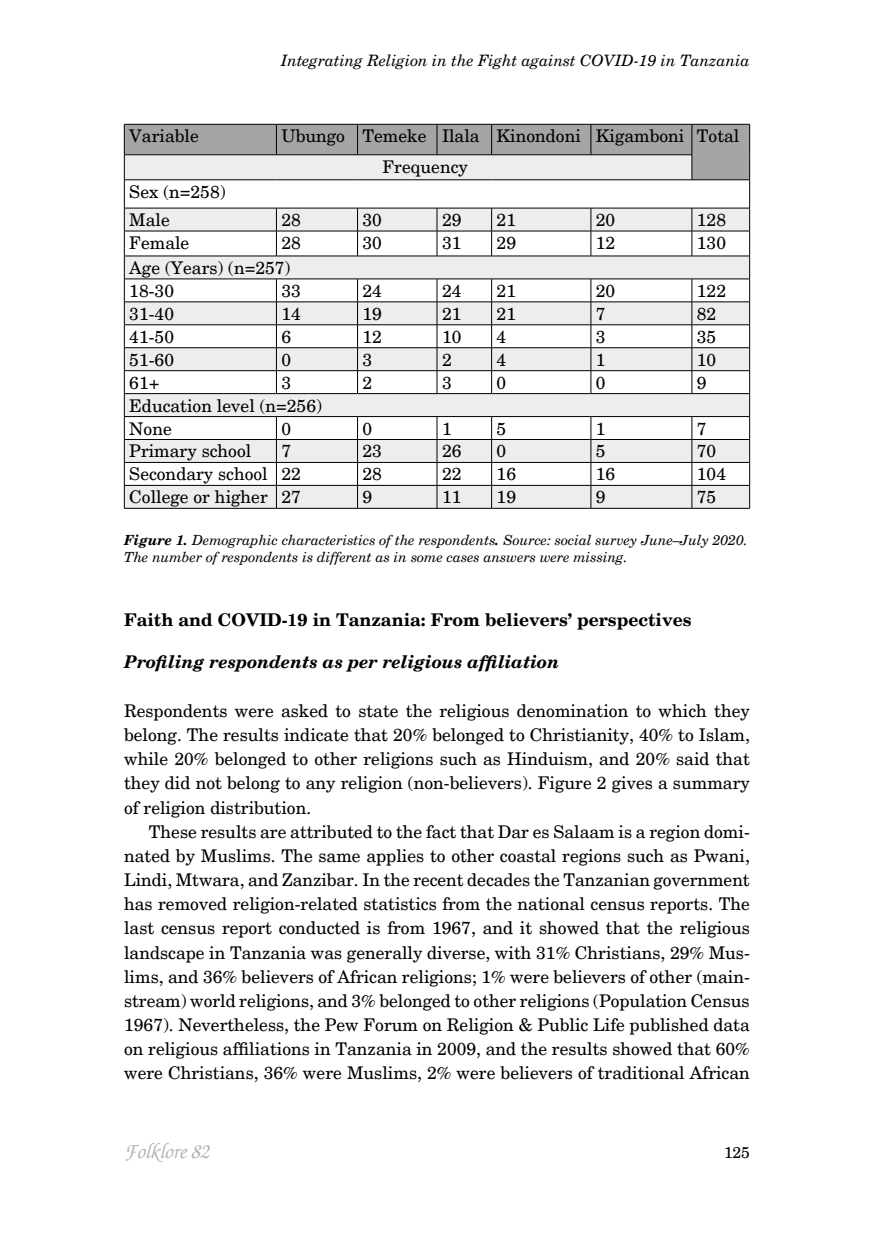
<style>
.page{position:relative;width:874px;height:1241px;background:#fff}
.page>*{position:absolute;margin:0;border:0;box-sizing:border-box;transform-origin:0 0}
.t1{font:italic 500 21px "Zapf Chancery";color:#b1b4b6}
.t2{font:17.5px/24.2px "New Century Schlbk";color:#000}
.t3{font:700 17.5px "New Century Schlbk";color:#000}
.t4{font:italic 700 17.5px "New Century Schlbk";color:#000}
.t5{font:italic 15.75px "New Century Schlbk";color:#000}
.t6{font:15.75px "New Century Schlbk";color:#000}
.t7{font:italic 14px/16.8px "New Century Schlbk";color:#000}
.s1{font-weight:700}
</style>
<div class="page">
<svg style="left:124px;top:124px;width:626px;height:384px"></svg>
<hr style="left:124px;top:508px;width:152px;height:1px;background:#000">
<hr style="left:276px;top:508px;width:81px;height:1px;background:#000">
<hr style="left:357px;top:508px;width:80px;height:1px;background:#000">
<hr style="left:437px;top:508px;width:54px;height:1px;background:#000">
<hr style="left:491px;top:508px;width:99px;height:1px;background:#000">
<hr style="left:590px;top:508px;width:101px;height:1px;background:#000">
<hr style="left:691px;top:508px;width:58px;height:1px;background:#000">
<p class="t5" style="left:281px;top:51px;width:470px">Integrating Religion in the Fight against COVID-19 in Tanzania</p>
<p class="t2" style="left:129px;top:124px;width:71px">Variable</p>
<p class="t2" style="left:382px;top:121px;width:358px;line-height:30.4px;text-indent:-101px">Ubungo Temeke Ilala Kinondoni Kigamboni Total<br>Frequency</p>
<p class="t2" style="left:129px;top:178px;width:98px;line-height:28.2px">Sex (n=258)<br>Male</p>
<p class="t2" style="left:281px;top:208px;width:21px">28</p>
<p class="t2" style="left:362px;top:208px;width:21px">30</p>
<p class="t2" style="left:442px;top:208px;width:21px">29</p>
<p class="t2" style="left:496px;top:208px;width:21px">21</p>
<p class="t2" style="left:595px;top:208px;width:21px">20</p>
<p class="t2" style="left:696px;top:208px;width:31px">128</p>
<p class="t2" style="left:129px;top:231px;width:61px">Female</p>
<p class="t2" style="left:281px;top:231px;width:21px">28</p>
<p class="t2" style="left:362px;top:231px;width:21px">30</p>
<p class="t2" style="left:442px;top:231px;width:21px">31</p>
<p class="t2" style="left:496px;top:231px;width:21px">29</p>
<p class="t2" style="left:595px;top:231px;width:21px">12</p>
<p class="t2" style="left:696px;top:231px;width:31px">130</p>
<p class="t2" style="left:129px;top:256px;width:162px;line-height:22.9px">Age (Years) (n=257)<br>18-30</p>
<p class="t2" style="left:281px;top:279px;width:21px">33</p>
<p class="t2" style="left:362px;top:279px;width:21px">24</p>
<p class="t2" style="left:442px;top:279px;width:21px">24</p>
<p class="t2" style="left:496px;top:279px;width:21px">21</p>
<p class="t2" style="left:595px;top:279px;width:21px">20</p>
<p class="t2" style="left:696px;top:279px;width:31px">122</p>
<p class="t2" style="left:129px;top:302px;width:46px">31-40</p>
<p class="t2" style="left:281px;top:302px;width:21px">14</p>
<p class="t2" style="left:362px;top:302px;width:21px">19</p>
<p class="t2" style="left:442px;top:302px;width:21px">21</p>
<p class="t2" style="left:496px;top:302px;width:21px">21</p>
<p class="t2" style="left:595px;top:302px;width:11px">7</p>
<p class="t2" style="left:696px;top:302px;width:21px">82</p>
<p class="t2" style="left:129px;top:324px;width:46px">41-50</p>
<p class="t2" style="left:281px;top:324px;width:11px">6</p>
<p class="t2" style="left:362px;top:324px;width:21px">12</p>
<p class="t2" style="left:442px;top:324px;width:21px">10</p>
<p class="t2" style="left:496px;top:324px;width:11px">4</p>
<p class="t2" style="left:595px;top:324px;width:11px">3</p>
<p class="t2" style="left:696px;top:324px;width:21px">35</p>
<p class="t2" style="left:129px;top:347px;width:46px">51-60</p>
<p class="t2" style="left:281px;top:347px;width:11px">0</p>
<p class="t2" style="left:362px;top:347px;width:11px">3</p>
<p class="t2" style="left:442px;top:347px;width:11px">2</p>
<p class="t2" style="left:496px;top:347px;width:11px">4</p>
<p class="t2" style="left:595px;top:347px;width:11px">1</p>
<p class="t2" style="left:696px;top:347px;width:21px">10</p>
<p class="t2" style="left:129px;top:370px;width:32px">61+</p>
<p class="t2" style="left:281px;top:370px;width:11px">3</p>
<p class="t2" style="left:362px;top:370px;width:11px">2</p>
<p class="t2" style="left:442px;top:370px;width:11px">3</p>
<p class="t2" style="left:496px;top:370px;width:11px">0</p>
<p class="t2" style="left:595px;top:370px;width:11px">0</p>
<p class="t2" style="left:696px;top:370px;width:11px">9</p>
<p class="t2" style="left:129px;top:394px;width:194px;line-height:22.9px">Education level (n=256)<br>None</p>
<p class="t2" style="left:281px;top:416px;width:11px">0</p>
<p class="t2" style="left:362px;top:416px;width:11px">0</p>
<p class="t2" style="left:442px;top:416px;width:11px">1</p>
<p class="t2" style="left:496px;top:416px;width:11px">5</p>
<p class="t2" style="left:595px;top:416px;width:11px">1</p>
<p class="t2" style="left:696px;top:416px;width:11px">7</p>
<p class="t2" style="left:129px;top:439px;width:123px">Primary school</p>
<p class="t2" style="left:281px;top:439px;width:11px">7</p>
<p class="t2" style="left:362px;top:439px;width:21px">23</p>
<p class="t2" style="left:442px;top:439px;width:21px">26</p>
<p class="t2" style="left:496px;top:439px;width:11px">0</p>
<p class="t2" style="left:595px;top:439px;width:11px">5</p>
<p class="t2" style="left:696px;top:439px;width:21px">70</p>
<p class="t2" style="left:129px;top:462px;width:173px">Secondary school 22</p>
<p class="t2" style="left:362px;top:462px;width:21px">28</p>
<p class="t2" style="left:442px;top:462px;width:21px">22</p>
<p class="t2" style="left:496px;top:462px;width:21px">16</p>
<p class="t2" style="left:595px;top:462px;width:21px">16</p>
<p class="t2" style="left:696px;top:462px;width:31px">104</p>
<p class="t2" style="left:129px;top:485px;width:173px">College or higher 27</p>
<p class="t2" style="left:362px;top:485px;width:11px">9</p>
<p class="t2" style="left:442px;top:485px;width:21px">11</p>
<p class="t2" style="left:496px;top:485px;width:21px">19</p>
<p class="t2" style="left:595px;top:485px;width:11px">9</p>
<p class="t2" style="left:696px;top:485px;width:21px">75</p>
<p class="t7" style="left:124px;top:531px;width:624px"><span class="s1">Figure 1.</span> Demographic characteristics of the respondents<span class="s1">.</span> Source: social survey June–July 2020.<br>The number of respondents is different as in some cases answers were missing.</p>
<p class="t3" style="left:124px;top:608px;width:568px">Faith and COVID-19 in Tanzania: From believers’ perspectives</p>
<p class="t4" style="left:124px;top:650px;width:436px">Profiling respondents as per religious affiliation</p>
<p class="t2" style="left:124px;top:698px;width:627px;text-align:justify">Respondents were asked to state the religious denomination to which they belong. The results indicate that 20% belonged to Christianity, 40% to Islam, while 20% belonged to other religions such as Hinduism, and 20% said that they did not belong to any religion (non-believers). Figure 2 gives a summary of religion distribution.</p>
<p class="t2" style="left:124px;top:819px;width:627px;text-align:justify;text-indent:25px">These results are attributed to the fact that Dar es Salaam is a region domi&shy;nated by Muslims. The same applies to other coastal regions such as Pwani, Lindi, Mtwara, and Zanzibar. In the recent decades the Tanzanian government has removed religion-related statistics from the national census reports. The last census report conducted is from 1967, and it showed that the religious landscape in Tanzania was generally diverse, with 31% Christians, 29% Mus&shy;lims, and 36% believers of African religions; 1% were believers of other (main&shy;stream) world religions, and 3% belonged to other religions (Population Census 1967). Nevertheless, the Pew Forum on Religion &amp; Public Life published data on religious affiliations in Tanzania in 2009, and the results showed that 60% were Christians, 36% were Muslims, 2% were believers of traditional African</p>
<p class="t1" style="left:124px;top:1137px;width:86px">Folklore 82</p>
<p class="t6" style="left:723px;top:1142px;width:27px">125</p>
</div>
